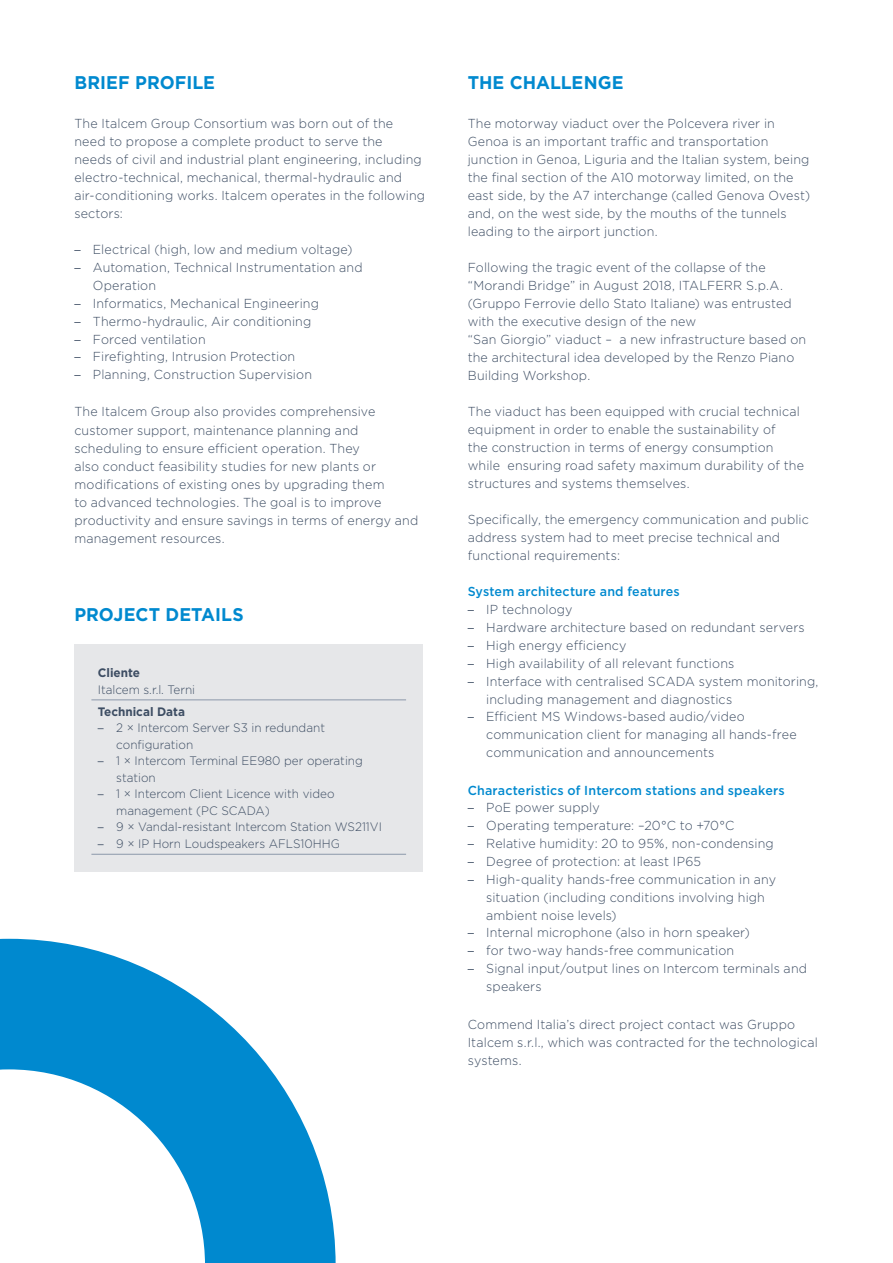
<style>
.page{position:relative;width:893px;height:1263px;background:#fff}
.page>*{position:absolute;margin:0;border:0;box-sizing:border-box;transform-origin:0 0}
.t1{font:700 18.3px "Gotham";letter-spacing:.005em;color:#0089cf;scale:.96 1}
.t2{font:300 13.05px/18px "Gotham";letter-spacing:.01em;color:#3d4d63;scale:.96 1}
.t3{font:500 13.05px "Gotham";letter-spacing:.015em;color:#0089cf;scale:.96 1}
.t4{font:300 12.3px/16.5px "Gotham";color:#3d4d63;scale:.96 1}
.t5{font:700 12.3px "Gotham";color:#3d4d63;scale:.96 1}
.s1{font-family:"Univers Com 45"}
</style>
<div class="page">
<svg style="left:0;top:938px;width:336px;height:325px"></svg>
<div style="left:74px;top:644px;width:349px;height:228px;background:#e6e7e9"></div>
<svg style="left:91px;top:700px;width:315px;height:154px"></svg>
<hr style="left:91px;top:699px;width:315px;height:1px;background:#8c98aa">
<hr style="left:91px;top:854px;width:315px;height:1px;background:#8c98aa">
<h1 class="t1" style="left:74px;top:70px;width:148px">BRIEF PROFILE</h1>
<p class="t2" style="left:74px;top:114px;width:367px">The Italcem Group Consortium was born out of the need to propose a complete product to serve the<br>needs of civil and industrial plant engineering, including electro-technical, mechanical, thermal-hydraulic and air-conditioning works. Italcem operates in the following sectors:</p>
<p class="t2" style="left:74px;top:240px;width:291px"><span class="s1">–</span> Electrical (high, low and medium voltage)</p>
<p class="t2" style="left:93px;top:258px;width:282px;text-indent:-18px"><span class="s1">–</span> Automation, Technical Instrumentation and<br>Operation</p>
<p class="t2" style="left:74px;top:294px;width:256px"><span class="s1">–</span> Informatics, Mechanical Engineering</p>
<p class="t2" style="left:74px;top:312px;width:248px"><span class="s1">–</span> Thermo-hydraulic, Air conditioning</p>
<p class="t2" style="left:74px;top:330px;width:138px"><span class="s1">–</span> Forced ventilation</p>
<p class="t2" style="left:74px;top:347px;width:232px"><span class="s1">–</span> Firefighting, Intrusion Protection</p>
<p class="t2" style="left:74px;top:365px;width:249px"><span class="s1">–</span> Planning, Construction Supervision</p>
<p class="t2" style="left:74px;top:402px;width:360px">The Italcem Group also provides comprehensive customer support, maintenance planning and scheduling to ensure efficient operation. They<br>also conduct feasibility studies for new plants or modifications of existing ones by upgrading them<br>to advanced technologies. The goal is to improve productivity and ensure savings in terms of energy and management resources.</p>
<h1 class="t1" style="left:74px;top:602px;width:178px">PROJECT DETAILS</h1>
<p class="t5" style="left:98px;top:664px;width:45px">Cliente</p>
<p class="t4" style="left:98px;top:680px;width:103px">Italcem s.r.l. Terni</p>
<p class="t5" style="left:98px;top:703px;width:92px">Technical Data</p>
<p class="t4" style="left:116px;top:719px;width:219px;text-indent:-18px"><span class="s1">–</span> 2 × Intercom Server S3 in redundant configuration</p>
<p class="t4" style="left:116px;top:752px;width:258px;text-indent:-18px"><span class="s1">–</span> 1 × Intercom Terminal EE980 per operating station</p>
<p class="t4" style="left:116px;top:785px;width:229px;text-indent:-18px"><span class="s1">–</span> 1 × Intercom Client Licence with video management (PC SCADA)</p>
<p class="t4" style="left:98px;top:818px;width:297px"><span class="s1">–</span> 9 × Vandal-resistant Intercom Station WS211VI</p>
<p class="t4" style="left:98px;top:835px;width:254px"><span class="s1">–</span> 9 × IP Horn Loudspeakers AFLS10HHG</p>
<h1 class="t1" style="left:468px;top:70px;width:164px">THE CHALLENGE</h1>
<p class="t2" style="left:468px;top:114px;width:358px">The motorway viaduct over the Polcevera river in Genoa is an important traffic and transportation junction in Genoa, Liguria and the Italian system, being the final section of the A10 motorway limited, on the east side, by the A7 interchange (called Genova Ovest) and, on the west side, by the mouths of the tunnels leading to the airport junction.</p>
<p class="t2" style="left:468px;top:258px;width:354px">Following the tragic event of the collapse of the “Morandi Bridge” in August 2018, ITALFERR S.p.A. (Gruppo Ferrovie dello Stato Italiane) was entrusted with the executive design of the new<br>“San Giorgio” viaduct – a new infrastructure based on the architectural idea developed by the Renzo Piano Building Workshop.</p>
<p class="t2" style="left:468px;top:402px;width:352px">The viaduct has been equipped with crucial technical equipment in order to enable the sustainability of<br>the construction in terms of energy consumption while ensuring road safety maximum durability of the structures and systems themselves.</p>
<p class="t2" style="left:468px;top:510px;width:357px">Specifically, the emergency communication and public address system had to meet precise technical and functional requirements:</p>
<p class="t3" style="left:468px;top:583px;width:222px">System architecture and features</p>
<p class="t2" style="left:468px;top:600px;width:111px"><span class="s1">–</span> IP technology</p>
<p class="t2" style="left:468px;top:618px;width:353px"><span class="s1">–</span> Hardware architecture based on redundant servers</p>
<p class="t2" style="left:468px;top:636px;width:167px"><span class="s1">–</span> High energy efficiency</p>
<p class="t2" style="left:468px;top:654px;width:279px"><span class="s1">–</span> High availability of all relevant functions</p>
<p class="t2" style="left:486px;top:672px;width:348px;text-indent:-18px"><span class="s1">–</span> Interface with centralised SCADA system monitoring, including management and diagnostics</p>
<p class="t2" style="left:486px;top:707px;width:325px;text-indent:-18px"><span class="s1">–</span> Efficient MS Windows-based audio/video communication client for managing all hands-free communication and announcements</p>
<p class="t3" style="left:468px;top:781px;width:332px">Characteristics of Intercom stations and speakers</p>
<p class="t2" style="left:468px;top:798px;width:139px"><span class="s1">–</span> PoE power supply</p>
<p class="t2" style="left:468px;top:816px;width:279px"><span class="s1">–</span> Operating temperature: –20°C to +70°C</p>
<p class="t2" style="left:468px;top:834px;width:320px"><span class="s1">–</span> Relative humidity: 20 to 95%, non-condensing</p>
<p class="t2" style="left:468px;top:852px;width:245px"><span class="s1">–</span> Degree of protection: at least IP65</p>
<p class="t2" style="left:486px;top:870px;width:303px;text-indent:-18px"><span class="s1">–</span> High-quality hands-free communication in any situation (including conditions involving high ambient noise levels)</p>
<p class="t2" style="left:468px;top:923px;width:295px"><span class="s1">–</span> Internal microphone (also in horn speaker)</p>
<p class="t2" style="left:468px;top:941px;width:279px"><span class="s1">–</span> for two-way hands-free communication</p>
<p class="t2" style="left:486px;top:959px;width:336px;text-indent:-18px"><span class="s1">–</span> Signal input/output lines on Intercom terminals and speakers</p>
<p class="t2" style="left:468px;top:1015px;width:366px">Commend Italia’s direct project contact was Gruppo<br>Italcem s.r.l., which was contracted for the technological systems.</p>
</div>
